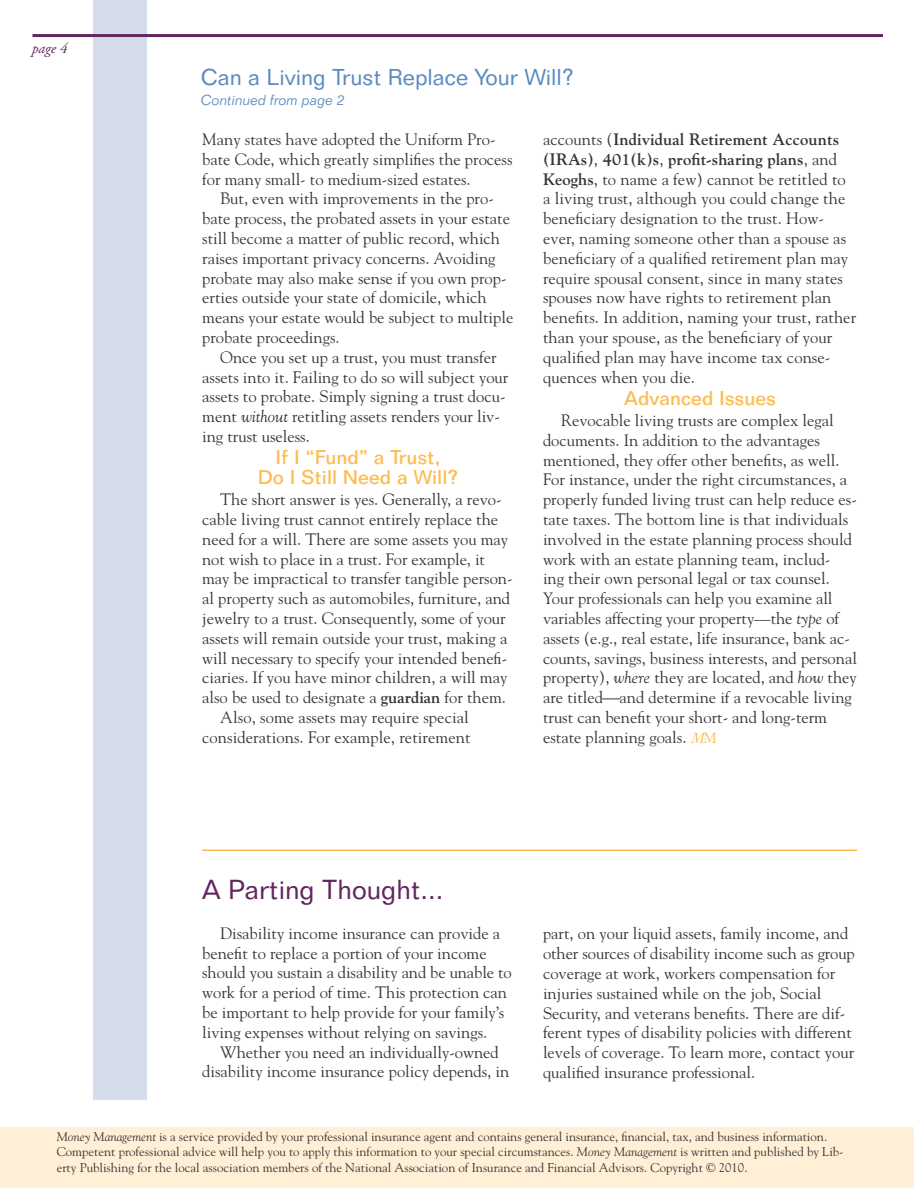
<style>
.page{position:relative;width:918px;height:1188px;background:#fff}
.page>*{position:absolute;margin:0;border:0;box-sizing:border-box;transform-origin:0 0}
.Headline{font:27px "Folio BT";color:#612860}
.Continued_title{font:22.5px "Folio BT";color:#5c8bbf}
.subhead{font:500 19.5px/19.8px "Folio BT";color:#fdbc50;text-align:center}
.Body_text{font:16.5px/19.8px "Goudy";color:#373535}
.t1{font:italic 15px "Adobe Garamond";color:#612860}
.Continued_from{font:italic 300 14.25px "Folio BT";color:#5c8bbf}
.First_paragraph{font:12.75px/15.3px "Goudy";color:#373535}
.s1{font-style:italic}
.s2{font-weight:700}
.s3{font-family:"Garamond";font-weight:300;font-style:italic;color:#fdbc50}
.s4{font-family:"Garamond";font-weight:300;color:#fdbc50}
</style>
<div class="page">
<div style="left:93px;top:0;width:54px;height:1100px;background:#d5dded"></div>
<div style="left:0;top:1127px;width:914px;height:61px;background:#ffefd6"></div>
<hr style="left:32px;top:34px;width:851px;height:3px;background:#612860">
<hr style="left:202px;top:849px;width:655px;height:2px;background:#fdbc50">
<p class="t1" style="left:32px;top:41px;width:37px">page 4</p>
<p class="Continued_title" style="left:201px;top:63px;width:374px">Can a Living Trust Replace Your Will?</p>
<p class="Continued_from" style="left:201px;top:91px;width:146px">Continued from page 2</p>
<p class="Body_text" style="left:202px;top:129px;width:312px">Many states have adopted the Uniform Pro&shy;bate Code, which greatly simplifies the process for many small- to medium-sized estates.</p>
<p class="Body_text" style="left:202px;top:188px;width:313px;text-indent:18px">But, even with improvements in the pro&shy;bate process, the probated assets in your estate still become a matter of public record, which raises important privacy concerns. Avoiding probate may also make sense if you own prop&shy;erties outside your state of domicile, which means your estate would be subject to multiple probate proceedings.</p>
<p class="Body_text" style="left:202px;top:347px;width:308px;text-indent:18px">Once you set up a trust, you must transfer assets into it. Failing to do so will subject your assets to probate. Simply signing a trust docu&shy;ment <span class="s1">without</span> retitling assets renders your liv&shy;ing trust useless.</p>
<p class="subhead" style="left:258px;top:447px;width:202px">If I “Fund” a Trust,<br>Do I Still Need a Will?</p>
<p class="Body_text" style="left:202px;top:489px;width:312px;text-indent:18px">The short answer is yes. Generally, a revo&shy;cable living trust cannot entirely replace the need for a will. There are some assets you may not wish to place in a trust. For example, it may be impractical to transfer tangible person&shy;al property such as automobiles, furniture, and jewelry to a trust. Consequently, some of your assets will remain outside your trust, making a will necessary to specify your intended benefi&shy;ciaries. If you have minor children, a will may also be used to designate a <span class="s2">guardian</span> for them.</p>
<p class="Body_text" style="left:202px;top:707px;width:270px;text-align:right">Also, some assets may require special considerations. For example, retirement</p>
<p class="Body_text" style="left:543px;top:129px;width:315px">accounts (<span class="s2">Individual Retirement Accounts (IRAs)</span>, <span class="s2">401(k)s</span>, <span class="s2">profit-sharing plans</span>, and <span class="s2">Keoghs</span>, to name a few) cannot be retitled to a living trust, although you could change the beneficiary designation to the trust. How&shy;ever, naming someone other than a spouse as beneficiary of a qualified retirement plan may require spousal consent, since in many states spouses now have rights to retirement plan benefits. In addition, naming your trust, rather than your spouse, as the beneficiary of your qualified plan may have income tax conse&shy;quences when you die.</p>
<p class="subhead" style="left:624px;top:388px;width:153px">Advanced Issues</p>
<p class="Body_text" style="left:543px;top:410px;width:315px;text-indent:18px">Revocable living trusts are complex legal documents. In addition to the advantages mentioned, they offer other benefits, as well.<br>For instance, under the right circumstances, a properly funded living trust can help reduce es&shy;tate taxes. The bottom line is that individuals involved in the estate planning process should work with an estate planning team, includ-<br>ing their own personal legal or tax counsel.<br>Your professionals can help you examine all variables affecting your property—the <span class="s1">type</span> of assets (e.g., real estate, life insurance, bank ac&shy;counts, savings, business interests, and personal property), <span class="s1">where</span> they are located, and <span class="s1">how</span> they are titled and determine if a revocable living trust can benefit your short- and long-term estate planning goals. <span class="s3">M</span><span class="s4">M</span></p>
<p class="Headline" style="left:202px;top:873px;width:243px">A Parting Thought...</p>
<p class="Body_text" style="left:202px;top:923px;width:311px;text-indent:18px">Disability income insurance can provide a benefit to replace a portion of your income should you sustain a disability and be unable to work for a period of time. This protection can be important to help provide for your family’s living expenses without relying on savings.</p>
<p class="Body_text" style="left:202px;top:1042px;width:309px;text-align:center">Whether you need an individually-owned disability income insurance policy depends, in</p>
<p class="Body_text" style="left:543px;top:923px;width:313px">part, on your liquid assets, family income, and other sources of disability income such as group coverage at work, workers compensation for injuries sustained while on the job, Social Security, and veterans benefits. There are dif&shy;ferent types of disability policies with different levels of coverage. To learn more, contact your qualified insurance professional.</p>
<p class="First_paragraph" style="left:57px;top:1129px;width:788px"><span class="s1">Money Management</span> is a service provided by your professional insurance agent and contains general insurance, financial, tax, and business information.<br>Competent professional advice will help you to apply this information to your special circumstances. <span class="s1">Money Management</span> is written and published by Lib&shy;erty Publishing for the local association members of the National Association of Insurance and Financial Advisors. Copyright © 2010.</p>
</div>
